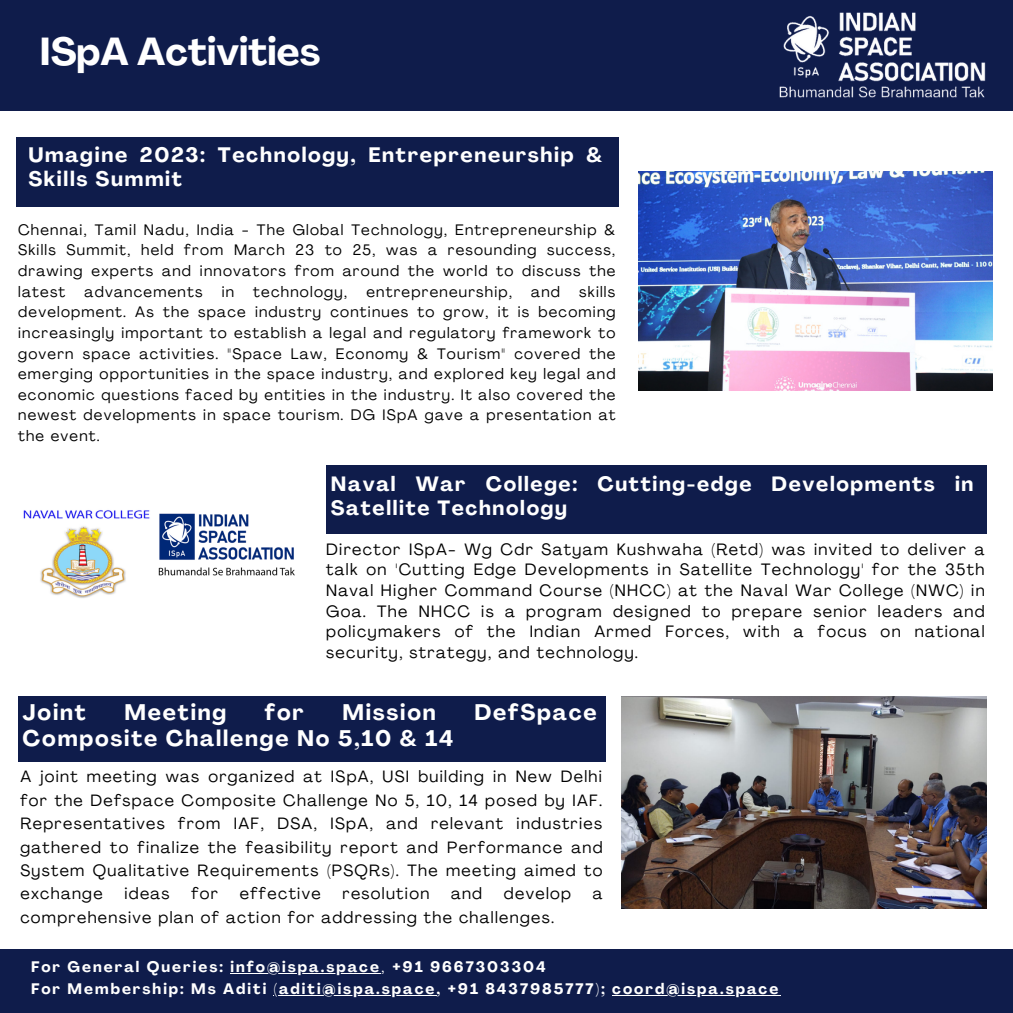
<style>
.page{position:relative;width:1013px;height:1013px;background:#fff}
.page>*{position:absolute;margin:0;border:0;box-sizing:border-box;transform-origin:0 0}
.t1{font:700 38.5px "Agrandir";color:#fff}
.t2{font:700 22.25px "Agrandir";letter-spacing:.08em;color:#fff}
.t3{font:700 20.62px/24.4px "Agrandir";letter-spacing:.08em;color:#fff}
.t4{font:700 20.38px/24.4px "Agrandir";letter-spacing:.08em;color:#fff}
.t5{font:16.25px/20.6px "Agrandir";letter-spacing:.08em;color:#000;text-align:justify}
.t6{font:16.12px/23.5px "Agrandir";letter-spacing:.08em;color:#000;text-align:justify}
.t7{font:15px/20.6px "Agrandir";letter-spacing:.08em;color:#000;text-align:justify}
.t8{font:700 15px/22.5px "Agrandir";letter-spacing:.135em;color:#fff}
.s1{font-weight:400}
</style>
<div class="page">
<div style="left:0;top:0;width:1012px;height:111px;background:#0f1c4b"></div>
<img style="left:639px;top:172px;width:353px;height:218px">
<div style="left:16px;top:137px;width:603px;height:69px;background:#0f1c4b"></div>
<img style="left:779px;top:12px;width:207px;height:86px">
<div style="left:0;top:949px;width:1012px;height:63px;background:#0f1c4b"></div>
<div style="left:326px;top:465px;width:660px;height:68px;background:#0f1c4b"></div>
<img style="left:621px;top:696px;width:365px;height:212px">
<div style="left:18px;top:696px;width:587px;height:66px;background:#0f1c4b"></div>
<img style="left:23px;top:510px;width:136px;height:88px">
<img style="left:159px;top:513px;width:136px;height:63px">
<hr style="left:230px;top:972px;width:151px;height:1px;background:#fff">
<hr style="left:279px;top:995px;width:157px;height:1px;background:#fff">
<hr style="left:612px;top:995px;width:168px;height:1px;background:#fff">
<h1 class="t1" style="left:40px;top:37px;width:282px">ISpA Activities</h1>
<h3 class="t3" style="left:28px;top:145px;width:575px">Umagine 2023: Technology, Entrepreneurship &amp;<br>Skills Summit</h3>
<p class="t7" style="left:18px;top:221px;width:599px">Chennai, Tamil Nadu, India - The Global Technology, Entrepreneurship &amp; Skills Summit, held from March 23 to 25, was a resounding success, drawing experts and innovators from around the world to discuss the latest</p>
<p class="t7" style="left:18px;top:282px;width:599px;text-indent:561px">skills development. As the space industry continues to grow, it is becoming increasingly important to establish a legal and regulatory framework to govern space activities. "Space Law, Economy &amp; Tourism" covered the emerging opportunities in the space industry, and explored key legal and economic questions faced by entities in the industry. It also covered the newest developments in space tourism. DG ISpA gave a presentation at the event.</p>
<p class="t7" style="left:85px;top:282px;width:119px">advancements</p>
<p class="t7" style="left:222px;top:282px;width:14px">in</p>
<p class="t7" style="left:253px;top:282px;width:95px">technology,</p>
<p class="t7" style="left:366px;top:282px;width:147px">entrepreneurship,</p>
<p class="t7" style="left:531px;top:282px;width:30px">and</p>
<h3 class="t4" style="left:331px;top:473px;width:644px">Naval War College: Cutting-edge Developments in<br>Satellite Technology</h3>
<p class="t5" style="left:326px;top:540px;width:660px">Director ISpA- Wg Cdr Satyam Kushwaha (Retd) was invited to deliver a talk on 'Cutting Edge Developments in Satellite Technology' for the 35th Naval Higher Command Course (NHCC) at the Naval War College (NWC) in Goa. The NHCC is a program designed to prepare senior leaders and policymakers of the Indian Armed Forces, with a focus on national security, strategy, and technology.</p>
<h2 class="t2" style="left:23px;top:703px;width:65px">Joint</h2>
<h2 class="t2" style="left:124px;top:703px;width:103px">Meeting</h2>
<h2 class="t2" style="left:265px;top:703px;width:41px">for</h2>
<h2 class="t2" style="left:342px;top:703px;width:95px">Mission</h2>
<h2 class="t2" style="left:474px;top:703px;width:124px">DefSpace</h2>
<h2 class="t2" style="left:23px;top:729px;width:432px">Composite Challenge No 5,10 &amp; 14</h2>
<p class="t6" style="left:20px;top:766px;width:584px">A joint meeting was organized at ISpA, USI building in New Delhi for the Defspace Composite Challenge No 5, 10, 14 posed by IAF.<br>Representatives from IAF, DSA, ISpA, and relevant industries gathered to finalize the feasibility report and Performance and System Qualitative Requirements (PSQRs). The meeting aimed to exchange</p>
<p class="t6" style="left:124px;top:883px;width:47px">ideas</p>
<p class="t6" style="left:191px;top:883px;width:28px">for</p>
<p class="t6" style="left:240px;top:883px;width:82px">effective</p>
<p class="t6" style="left:342px;top:883px;width:88px">resolution</p>
<p class="t6" style="left:451px;top:883px;width:33px">and</p>
<p class="t6" style="left:504px;top:883px;width:69px">develop</p>
<p class="t6" style="left:593px;top:883px;width:11px">a</p>
<p class="t6" style="left:20px;top:907px;width:535px">comprehensive plan of action for addressing the challenges.</p>
<p class="t8" style="left:31px;top:956px;width:748px">For General Queries: info@ispa.space<span class="s1">,</span> +91 9667303304<br>For Membership: Ms Aditi (aditi@ispa.space, +91 8437985777); coord@ispa.space</p>
</div>
